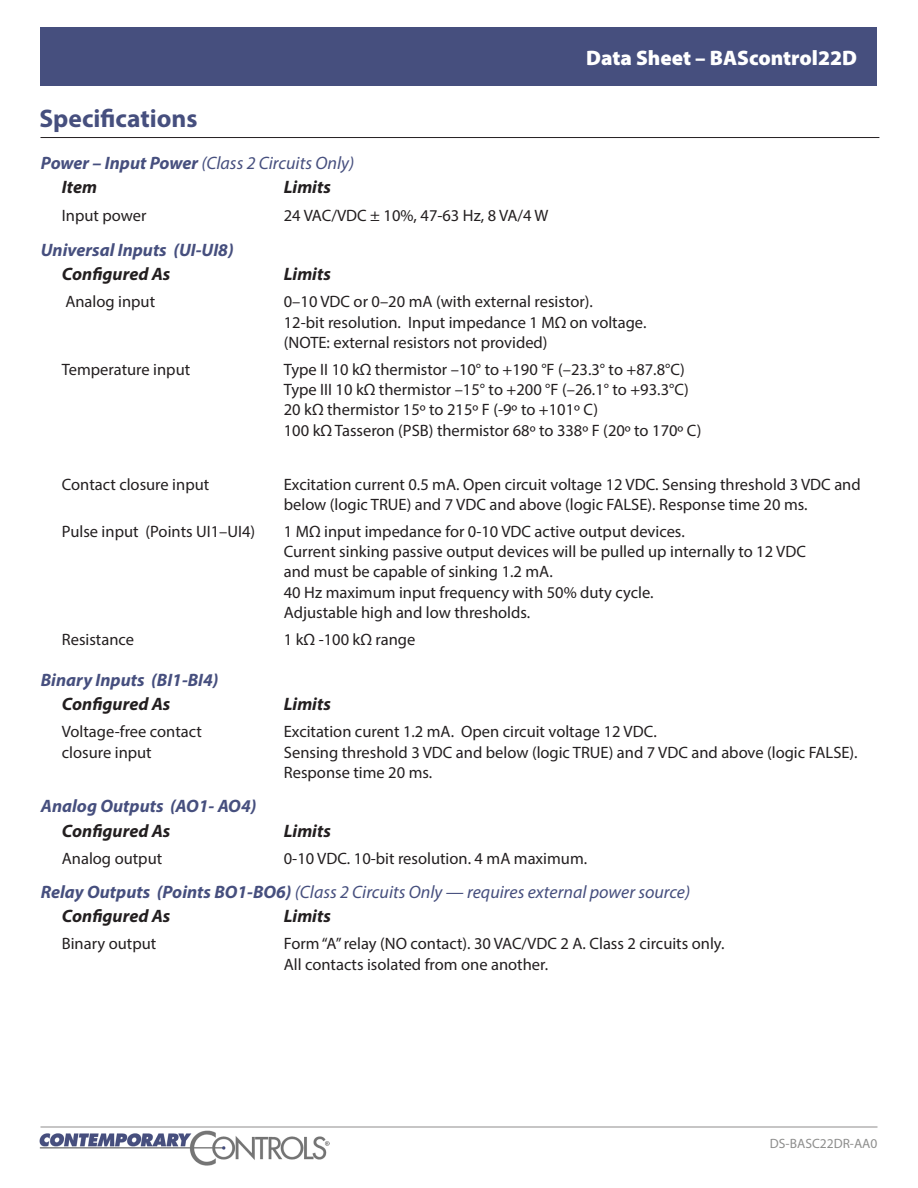
<style>
.page{position:relative;width:918px;height:1188px;background:#fff}
.page>*{position:absolute;margin:0;border:0;box-sizing:border-box;transform-origin:0 0}
.t1{font:700 25.5px "Myriad Pro";color:#464f7e}
.t2{font:900 21px "Myriad Pro";color:#fff}
.t3{font:italic 18px "Myriad Pro";color:#464f7e}
.t4{font:italic 700 18px "Myriad Pro";color:#231f20}
.t5{font:italic 700 18px "Myriad Pro";color:#464f7e}
.t6{font:16.5px/20.2px "Myriad Pro";color:#231f20}
.t7{font:13.5px "Myriad Pro";color:#8e8e8d}
.s1{font-weight:700}
</style>
<div class="page">
<hr style="left:40px;top:1127px;width:838px;height:1px;background:#8e8d8c">
<div style="left:40px;top:27px;width:838px;height:59px;background:#464f7e"></div>
<img style="left:40px;top:1131px;width:290px;height:35px">
<hr style="left:40px;top:137px;width:839px;height:1px;background:#231f20">
<p class="t2" style="left:586px;top:44px;width:272px">Data Sheet – BAScontrol22D</p>
<p class="t1" style="left:40px;top:102px;width:159px">Specifications</p>
<p class="t3" style="left:41px;top:152px;width:315px"><span class="s1">Power – Input Power</span> (Class 2 Circuits Only)</p>
<p class="t4" style="left:62px;top:175px;width:37px">Item</p>
<p class="t4" style="left:284px;top:175px;width:49px">Limits</p>
<p class="t6" style="left:62px;top:205px;width:86px">Input power</p>
<p class="t6" style="left:284px;top:205px;width:266px">24 VAC/VDC ± 10%, 47-63 Hz, 8 VA/4 W</p>
<p class="t5" style="left:41px;top:238px;width:194px">Universal Inputs (UI-UI8)</p>
<p class="t4" style="left:62px;top:262px;width:110px">Configured As</p>
<p class="t4" style="left:284px;top:262px;width:49px">Limits</p>
<p class="t6" style="left:65px;top:292px;width:91px">Analog input</p>
<p class="t6" style="left:284px;top:292px;width:311px">0–10 VDC or 0–20 mA (with external resistor).</p>
<p class="t6" style="left:284px;top:312px;width:364px">12-bit resolution. Input impedance 1 MΩ on voltage. (NOTE: external resistors not provided)</p>
<p class="t6" style="left:62px;top:359px;width:130px">Temperature input</p>
<p class="t6" style="left:284px;top:359px;width:403px">Type II 10 kΩ thermistor –10° to +190 °F (–23.3° to +87.8°C)</p>
<p class="t6" style="left:284px;top:379px;width:407px">Type III 10 kΩ thermistor –15° to +200 °F (–26.1° to +93.3°C)</p>
<p class="t6" style="left:284px;top:400px;width:316px">20 kΩ thermistor 15º to 215º F (-9º to +101º C)</p>
<p class="t6" style="left:284px;top:420px;width:419px">100 kΩ Tasseron (PSB) thermistor 68º to 338º F (20º to 170º C)</p>
<p class="t6" style="left:62px;top:474px;width:149px">Contact closure input</p>
<p class="t6" style="left:284px;top:474px;width:578px">Excitation current 0.5 mA. Open circuit voltage 12 VDC. Sensing threshold 3 VDC and below (logic TRUE) and 7 VDC and above (logic FALSE). Response time 20 ms.</p>
<p class="t6" style="left:62px;top:521px;width:195px">Pulse input (Points UI1–UI4)</p>
<p class="t6" style="left:284px;top:521px;width:402px">1 MΩ input impedance for 0-10 VDC active output devices.</p>
<p class="t6" style="left:284px;top:541px;width:524px">Current sinking passive output devices will be pulled up internally to 12 VDC and must be capable of sinking 1.2 mA.</p>
<p class="t6" style="left:284px;top:582px;width:371px">40 Hz maximum input frequency with 50% duty cycle.</p>
<p class="t6" style="left:284px;top:602px;width:248px">Adjustable high and low thresholds.</p>
<p class="t6" style="left:62px;top:629px;width:74px">Resistance</p>
<p class="t6" style="left:284px;top:629px;width:133px">1 kΩ -100 kΩ range</p>
<p class="t5" style="left:41px;top:668px;width:179px">Binary Inputs (BI1-BI4)</p>
<p class="t4" style="left:62px;top:693px;width:110px">Configured As</p>
<p class="t4" style="left:284px;top:693px;width:49px">Limits</p>
<p class="t6" style="left:62px;top:722px;width:142px">Voltage-free contact</p>
<p class="t6" style="left:284px;top:722px;width:374px">Excitation curent 1.2 mA. Open circuit voltage 12 VDC.</p>
<p class="t6" style="left:62px;top:742px;width:91px">closure input</p>
<p class="t6" style="left:284px;top:742px;width:575px">Sensing threshold 3 VDC and below (logic TRUE) and 7 VDC and above (logic FALSE).<br>Response time 20 ms.</p>
<p class="t5" style="left:41px;top:795px;width:217px">Analog Outputs (AO1- AO4)</p>
<p class="t4" style="left:62px;top:819px;width:110px">Configured As</p>
<p class="t4" style="left:284px;top:819px;width:49px">Limits</p>
<p class="t6" style="left:62px;top:848px;width:102px">Analog output</p>
<p class="t6" style="left:284px;top:848px;width:305px">0-10 VDC. 10-bit resolution. 4 mA maximum.</p>
<p class="t3" style="left:41px;top:881px;width:651px"><span class="s1">Relay Outputs (Points BO1-BO6)</span> (Class 2 Circuits Only — requires external power source)</p>
<p class="t4" style="left:62px;top:905px;width:110px">Configured As</p>
<p class="t4" style="left:284px;top:905px;width:49px">Limits</p>
<p class="t6" style="left:62px;top:934px;width:96px">Binary output</p>
<p class="t6" style="left:284px;top:934px;width:442px">Form “A” relay (NO contact). 30 VAC/VDC 2 A. Class 2 circuits only.<br>All contacts isolated from one another.</p>
<p class="t7" style="left:770px;top:1135px;width:109px">DS-BASC22DR-AA0</p>
</div>
